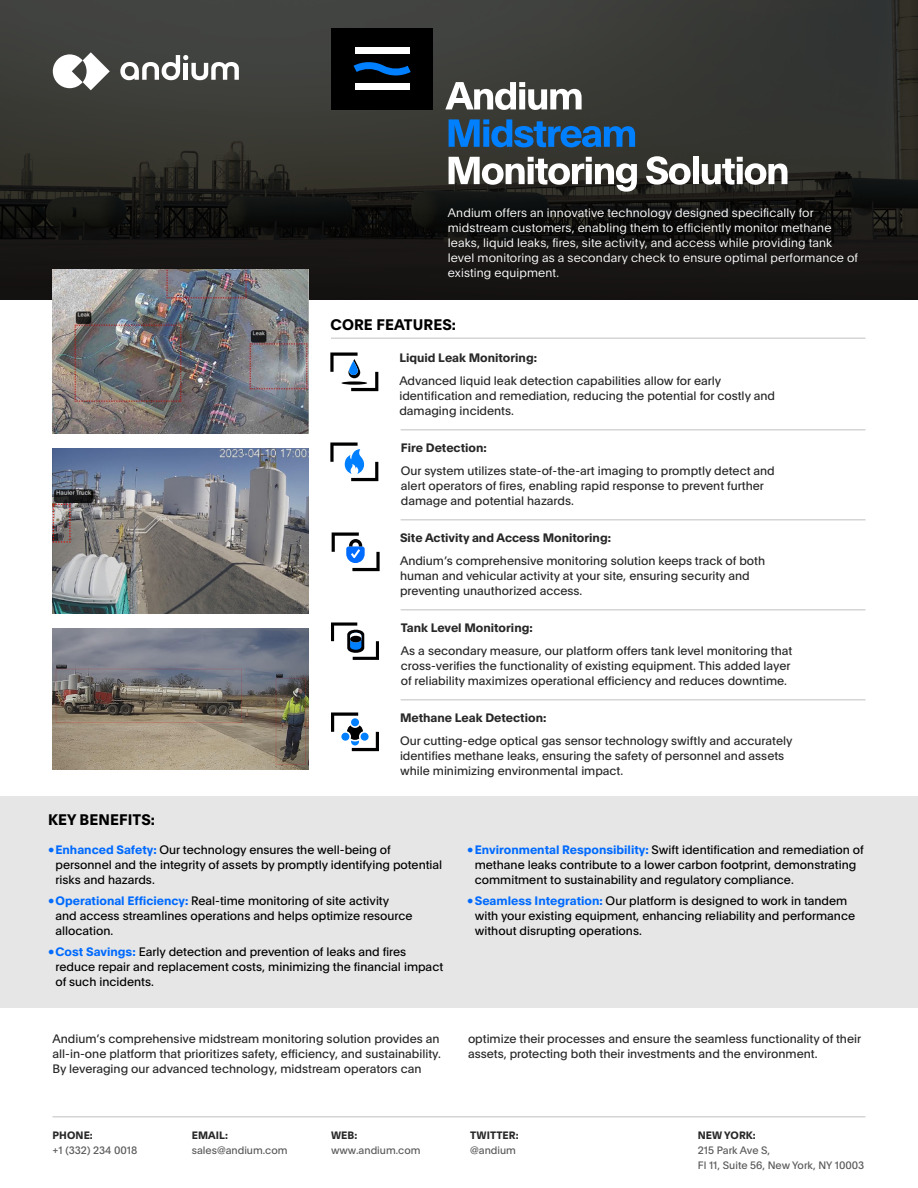
<style>
.page{position:relative;width:918px;height:1188px;background:#fff}
.page>*{position:absolute;margin:0;border:0;box-sizing:border-box;transform-origin:0 0}
.A-Label_Standard{font:700 15px "Plain";letter-spacing:.01em;color:#000}
.A-Standard_Paragraph{font:12px/15px "Plain";color:#282828}
.t1{font:12px/15px "Plain";color:#000}
.A-Intro_Paragraph__S{font:300 12px/15px "Plain";letter-spacing:.01em;color:#fff}
.A-Standard_Paragraph-2{font:700 12px "Plain";color:#282828}
.A-Small_text{font:10.5px "Plain";color:#59595b}
.A-Label_Small{font:700 10.5px "Plain";letter-spacing:.01em;color:#282828}
.s1{font-weight:700;color:#016bff}
</style>
<div class="page">
<svg style="left:0;top:0;width:918px;height:300px;background:#292926"></svg>
<div style="left:0;top:796px;width:918px;height:212px;background:#e6e6e6"></div>
<svg style="left:53px;top:52px;width:57px;height:38px"></svg>
<svg style="left:120px;top:55px;width:119px;height:25px"></svg>
<svg style="left:330px;top:442px;width:48px;height:39px"></svg>
<svg style="left:330px;top:353px;width:48px;height:38px"></svg>
<svg style="left:342px;top:381px;width:25px;height:4px"></svg>
<svg style="left:331px;top:713px;width:48px;height:38px"></svg>
<svg style="left:331px;top:622px;width:48px;height:38px"></svg>
<svg style="left:332px;top:533px;width:48px;height:38px"></svg>
<hr style="left:52px;top:1116px;width:814px;height:2px;background:#d5d5d5">
<hr style="left:401px;top:429px;width:465px;height:1px;background:#d5d5d5">
<img style="left:52px;top:449px;width:257px;height:164px">
<img style="left:52px;top:628px;width:257px;height:142px">
<img style="left:52px;top:269px;width:257px;height:165px">
<hr style="left:401px;top:519px;width:465px;height:1px;background:#d5d5d5">
<hr style="left:401px;top:609px;width:465px;height:1px;background:#d5d5d5">
<hr style="left:401px;top:699px;width:465px;height:1px;background:#d5d5d5">
<hr style="left:331px;top:338px;width:534px;height:1px;background:#d5d5d5">
<div style="left:332px;top:28px;width:101px;height:82px;background:#000"></div>
<svg style="left:354px;top:62px;width:57px;height:13px"></svg>
<div style="left:355px;top:47px;width:54px;height:7px;background:#fff"></div>
<div style="left:355px;top:83px;width:54px;height:7px;background:#fff"></div>
<svg style="left:445px;top:82px;width:137px;height:28px"></svg>
<svg style="left:449px;top:119px;width:186px;height:28px;background:#1a5c9a"></svg>
<svg style="left:449px;top:157px;width:188px;height:35px"></svg>
<svg style="left:646px;top:156px;width:45px;height:29px"></svg>
<div style="left:693px;top:157px;width:6px;height:27px;background:#fff"></div>
<svg style="left:702px;top:157px;width:86px;height:28px"></svg>
<p class="A-Intro_Paragraph__S" style="left:448px;top:204px;width:412px">Andium offers an innovative technology designed specifically for midstream customers, enabling them to efficiently monitor methane leaks, liquid leaks, fires, site activity, and access while providing tank level monitoring as a secondary check to ensure optimal performance of existing equipment.</p>
<p class="A-Label_Standard" style="left:330px;top:314px;width:127px">CORE FEATURES:</p>
<p class="A-Standard_Paragraph-2" style="left:399px;top:349px;width:139px">Liquid Leak Monitoring:</p>
<p class="A-Standard_Paragraph" style="left:399px;top:372px;width:377px">Advanced liquid leak detection capabilities allow for early identification and remediation, reducing the potential for costly and damaging incidents.</p>
<p class="A-Standard_Paragraph-2" style="left:401px;top:439px;width:88px">Fire Detection:</p>
<p class="A-Standard_Paragraph" style="left:401px;top:462px;width:376px">Our system utilizes state-of-the-art imaging to promptly detect and alert operators of fires, enabling rapid response to prevent further damage and potential hazards.</p>
<p class="A-Standard_Paragraph-2" style="left:400px;top:529px;width:213px">Site Activity and Access Monitoring:</p>
<p class="A-Standard_Paragraph" style="left:400px;top:552px;width:367px">Andium’s comprehensive monitoring solution keeps track of both human and vehicular activity at your site, ensuring security and preventing unauthorized access.</p>
<p class="A-Standard_Paragraph-2" style="left:401px;top:619px;width:133px">Tank Level Monitoring:</p>
<p class="A-Standard_Paragraph" style="left:401px;top:642px;width:393px">As a secondary measure, our platform offers tank level monitoring that cross-verifies the functionality of existing equipment. This added layer of reliability maximizes operational efficiency and reduces downtime.</p>
<p class="A-Label_Standard" style="left:48px;top:809px;width:109px">KEY BENEFITS:</p>
<p class="A-Standard_Paragraph-2" style="left:400px;top:709px;width:148px">Methane Leak Detection:</p>
<p class="A-Standard_Paragraph" style="left:400px;top:732px;width:394px">Our cutting-edge optical gas sensor technology swiftly and accurately identifies methane leaks, ensuring the safety of personnel and assets while minimizing environmental impact.</p>
<p class="t1" style="left:56px;top:842px;width:388px;text-indent:-8px"><span class="s1">•Enhanced Safety:</span> Our technology ensures the well-being of personnel and the integrity of assets by promptly identifying potential risks and hazards.</p>
<p class="t1" style="left:56px;top:893px;width:359px;text-indent:-8px"><span class="s1">•Operational Efficiency:</span> Real-time monitoring of site activity and access streamlines operations and helps optimize resource allocation.</p>
<p class="t1" style="left:56px;top:944px;width:389px;text-indent:-8px"><span class="s1">•Cost Savings:</span> Early detection and prevention of leaks and fires reduce repair and replacement costs, minimizing the financial impact of such incidents.</p>
<p class="t1" style="left:475px;top:842px;width:391px;text-indent:-8px"><span class="s1">•Environmental Responsibility:</span> Swift identification and remediation of methane leaks contribute to a lower carbon footprint, demonstrating commitment to sustainability and regulatory compliance.</p>
<p class="t1" style="left:475px;top:893px;width:382px;text-indent:-8px"><span class="s1">•Seamless Integration:</span> Our platform is designed to work in tandem with your existing equipment, enhancing reliability and performance without disrupting operations.</p>
<p class="A-Standard_Paragraph" style="left:52px;top:1031px;width:390px;text-align:justify">Andium’s comprehensive midstream monitoring solution provides an all-in-one platform that prioritizes safety, efficiency, and sustainability.<br>By leveraging our advanced technology, midstream operators can</p>
<p class="A-Standard_Paragraph" style="left:468px;top:1031px;width:395px">optimize their processes and ensure the seamless functionality of their assets, protecting both their investments and the environment.</p>
<p class="A-Label_Small" style="left:53px;top:1128px;width:42px">PHONE:</p>
<p class="A-Small_text" style="left:52px;top:1143px;width:86px">+1 (332) 234 0018</p>
<p class="A-Label_Small" style="left:192px;top:1128px;width:38px">EMAIL:</p>
<p class="A-Small_text" style="left:192px;top:1143px;width:97px">sales@andium.com</p>
<p class="A-Label_Small" style="left:331px;top:1128px;width:28px">WEB:</p>
<p class="A-Small_text" style="left:331px;top:1143px;width:91px">www.andium.com</p>
<p class="A-Label_Small" style="left:470px;top:1128px;width:50px">TWITTER:</p>
<p class="A-Small_text" style="left:470px;top:1143px;width:47px">@andium</p>
<p class="A-Label_Small" style="left:698px;top:1128px;width:59px">NEW YORK:</p>
<p class="A-Small_text" style="left:698px;top:1143px;width:74px">215 Park Ave S,</p>
<p class="A-Small_text" style="left:698px;top:1158px;width:168px">Fl 11, Suite 56, New York, NY 10003</p>
</div>
